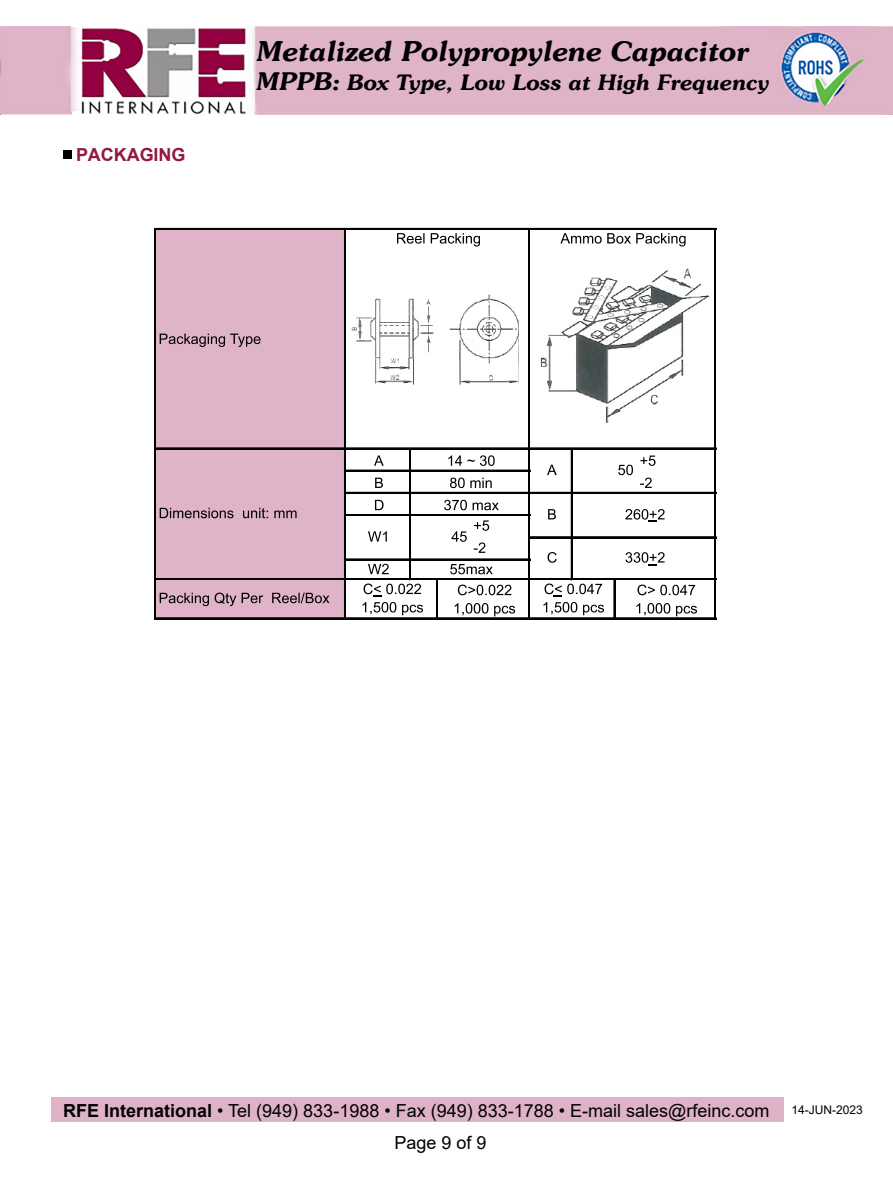
<style>
.page{position:relative;width:893px;height:1188px;background:#fff}
.page>*{position:absolute;margin:0;border:0;box-sizing:border-box;transform-origin:0 0}
.t1{font:italic 300 27px "Souvenir";color:#000}
.t2{font:italic 300 21px "Souvenir";color:#000}
.t3{font:18px "Arial";color:#000}
.t4{font:700 18px "Arial";letter-spacing:-.005em;color:#921a45}
.t5{font:12px "Arial";color:#000}
.s1{font-size:24px}
.s2{font-weight:700}
</style>
<div class="page">
<img style="left:351px;top:294px;width:168px;height:91px">
<img style="left:540px;top:268px;width:170px;height:155px">
<div style="left:155px;top:229px;width:190px;height:390px;background:#dfb4c8"></div>
<svg style="left:160px;top:334px;width:100px;height:13px"></svg>
<svg style="left:160px;top:508px;width:136px;height:10px"></svg>
<svg style="left:160px;top:593px;width:169px;height:13px"></svg>
<svg style="left:543px;top:584px;width:61px;height:31px"></svg>
<svg style="left:637px;top:585px;width:58px;height:10px"></svg>
<svg style="left:636px;top:603px;width:61px;height:13px"></svg>
<svg style="left:397px;top:233px;width:83px;height:14px"></svg>
<svg style="left:560px;top:233px;width:125px;height:14px"></svg>
<svg style="left:547px;top:552px;width:9px;height:11px"></svg>
<svg style="left:625px;top:509px;width:39px;height:13px"></svg>
<svg style="left:618px;top:465px;width:15px;height:10px"></svg>
<svg style="left:640px;top:456px;width:15px;height:10px"></svg>
<svg style="left:640px;top:478px;width:11px;height:10px"></svg>
<svg style="left:625px;top:552px;width:39px;height:13px"></svg>
<svg style="left:374px;top:455px;width:10px;height:11px"></svg>
<svg style="left:375px;top:478px;width:8px;height:10px"></svg>
<svg style="left:375px;top:500px;width:8px;height:10px"></svg>
<svg style="left:368px;top:531px;width:19px;height:11px"></svg>
<svg style="left:368px;top:564px;width:21px;height:10px"></svg>
<svg style="left:451px;top:531px;width:16px;height:11px"></svg>
<svg style="left:474px;top:520px;width:15px;height:11px"></svg>
<svg style="left:362px;top:584px;width:61px;height:31px"></svg>
<svg style="left:458px;top:585px;width:53px;height:10px"></svg>
<svg style="left:454px;top:603px;width:61px;height:13px"></svg>
<svg style="left:450px;top:564px;width:43px;height:10px"></svg>
<svg style="left:473px;top:542px;width:12px;height:11px"></svg>
<svg style="left:448px;top:455px;width:46px;height:11px"></svg>
<svg style="left:450px;top:478px;width:41px;height:10px"></svg>
<svg style="left:444px;top:500px;width:55px;height:10px"></svg>
<svg style="left:547px;top:465px;width:9px;height:10px"></svg>
<svg style="left:548px;top:509px;width:8px;height:10px"></svg>
<hr style="left:154px;top:228px;width:2px;height:391px;background:#000">
<hr style="left:344px;top:230px;width:2px;height:389px;background:#000">
<hr style="left:528px;top:230px;width:2px;height:389px;background:#000">
<hr style="left:714px;top:230px;width:2px;height:389px;background:#000">
<hr style="left:409px;top:450px;width:2px;height:130px;background:#000">
<hr style="left:571px;top:450px;width:2px;height:130px;background:#000">
<hr style="left:436px;top:580px;width:2px;height:39px;background:#000">
<hr style="left:614px;top:580px;width:1px;height:39px;background:#000">
<hr style="left:613px;top:580px;width:1px;height:39px;background:#000">
<hr style="left:156px;top:228px;width:560px;height:2px;background:#000">
<hr style="left:156px;top:448px;width:560px;height:2px;background:#000">
<hr style="left:346px;top:470px;width:184px;height:2px;background:#000">
<hr style="left:346px;top:492px;width:370px;height:2px;background:#000">
<hr style="left:346px;top:514px;width:184px;height:2px;background:#000">
<hr style="left:530px;top:537px;width:186px;height:1px;background:#000">
<hr style="left:530px;top:536px;width:186px;height:1px;background:#000">
<hr style="left:346px;top:559px;width:184px;height:2px;background:#000">
<hr style="left:156px;top:579px;width:560px;height:1px;background:#000">
<hr style="left:156px;top:578px;width:560px;height:1px;background:#000">
<hr style="left:156px;top:618px;width:560px;height:1px;background:#000">
<img style="left:0;top:26px;width:892px;height:89px">
<div style="left:51px;top:1097px;width:732px;height:25px;background:#dfb3c7"></div>
<div style="left:63px;top:151px;width:8px;height:8px;background:#000"></div>
<p class="t4" style="left:76px;top:142px;width:111px">PACKAGING</p>
<h1 class="t1" style="left:255px;top:34px;width:493px">Metalized Polypropylene Capacitor</h1>
<p class="t2" style="left:255px;top:69px;width:514px"><span class="s1">MPPB:</span> Box Type, Low Loss at High Frequency</p>
<p class="t3" style="left:63px;top:1098px;width:708px"><span class="s2">RFE International</span> • Tel (949) 833-1988 • Fax (949) 833-1788 • E-mail sales@rfeinc.com</p>
<p class="t3" style="left:394px;top:1130px;width:94px">Page 9 of 9</p>
<p class="t5" style="left:791px;top:1102px;width:73px">14-JUN-2023</p>
</div>
